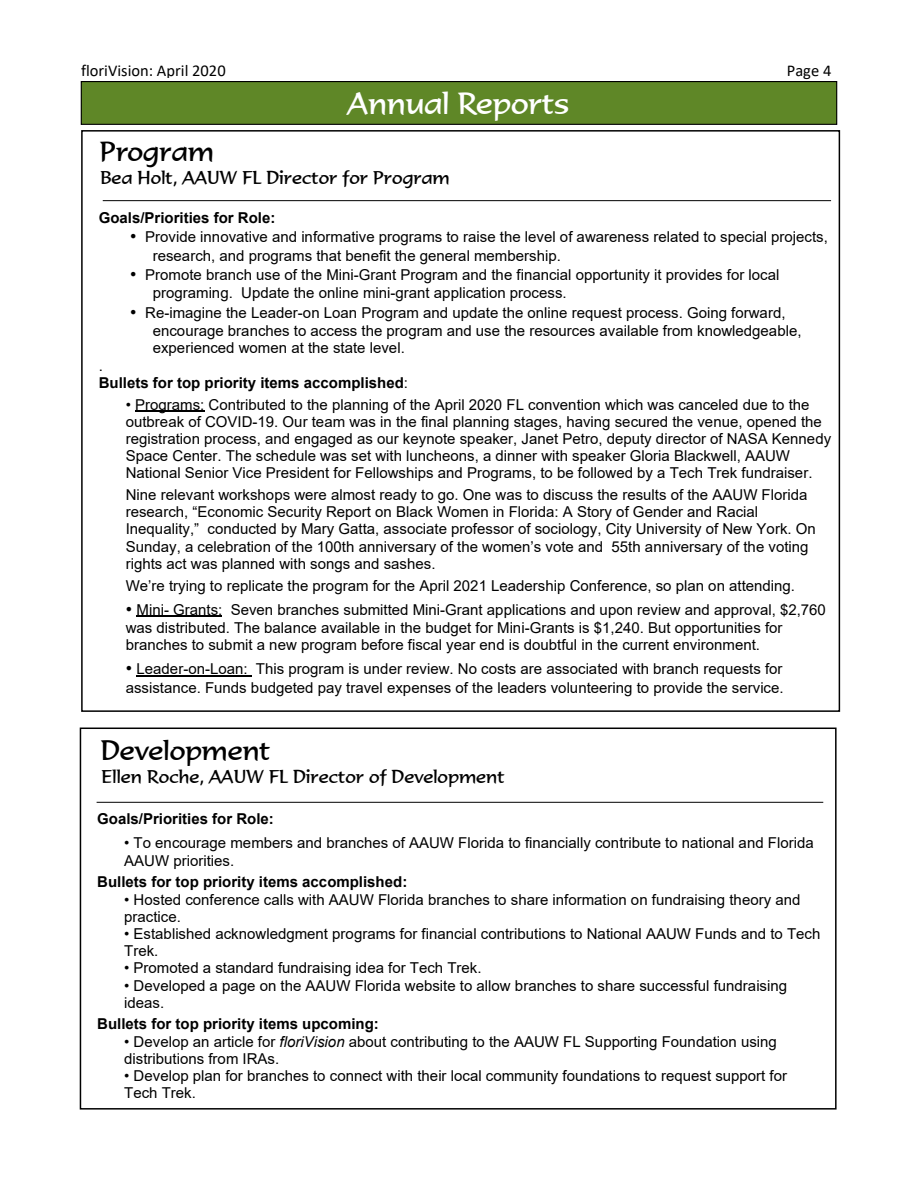
<style>
.page{position:relative;width:918px;height:1188px;background:#fff}
.page>*{position:absolute;margin:0;border:0;box-sizing:border-box;transform-origin:0 0}
.t1{font:30px "Formal 436 BT";color:#fff}
.t2{font:27px "Formal 436 BT";color:#000}
.t3{font:18px "Formal 436 BT";color:#000}
.t4{font:16.5px "Calibri";color:#000}
.t5{font:15px/17.2px "Arial";color:#000}
.t6{font:700 15px/17.2px "Arial";color:#000}
.s1{font-family:"Times New Roman";font-size:18px}
.s2{font-weight:400}
.s3{font-style:italic}
</style>
<div class="page">
<div style="left:81px;top:82px;width:756px;height:42px;background:#5f8727"></div>
<div style="left:81px;top:81px;width:756px;height:44px;border:1px solid #000"></div>
<div style="left:80px;top:728px;width:757px;height:382px;border:2px solid #000"></div>
<hr style="left:135px;top:411px;width:69px;height:1px;background:#000">
<hr style="left:137px;top:616px;width:85px;height:1px;background:#000">
<hr style="left:137px;top:675px;width:115px;height:1px;background:#000">
<hr style="left:103px;top:200px;width:728px;height:1px;background:#000">
<hr style="left:97px;top:802px;width:726px;height:1px;background:#000">
<p class="t4" style="left:81px;top:64px;width:146px">floriVision: April 2020</p>
<p class="t4" style="left:787px;top:63px;width:46px">Page 4</p>
<h1 class="t1" style="left:348px;top:92px;width:223px">Annual Reports</h1>
<h2 class="t2" style="left:100px;top:141px;width:116px">Program</h2>
<p class="t3" style="left:100px;top:170px;width:351px">Bea Holt, AAUW FL Director for Program</p>
<p class="t6" style="left:99px;top:210px;width:178px">Goals/Priorities for Role:</p>
<p class="t5" style="left:153px;top:229px;width:677px;line-height:18.1px;text-indent:-22px"><span class="s1">•</span> Provide innovative and informative programs to raise the level of awareness related to special projects, research, and programs that benefit the general membership.</p>
<p class="t5" style="left:153px;top:267px;width:628px;line-height:18.1px;text-indent:-22px"><span class="s1">•</span> Promote branch use of the Mini-Grant Program and the financial opportunity it provides for local programing. Update the online mini-grant application process.</p>
<p class="t5" style="left:153px;top:305px;width:650px;line-height:17.7px;text-indent:-22px"><span class="s1">•</span> Re-imagine the Leader-on Loan Program and update the online request process. Going forward, encourage branches to access the program and use the resources available from knowledgeable, experienced women at the state level.</p>
<p class="t6" style="left:99px;top:358px;width:311px"><span class="s2">.<br></span>Bullets for top priority items accomplished<span class="s2">:</span></p>
<p class="t5" style="left:126px;top:397px;width:707px">• Programs: Contributed to the planning of the April 2020 FL convention which was canceled due to the outbreak of COVID-19. Our team was in the final planning stages, having secured the venue, opened the registration process, and engaged as our keynote speaker, Janet Petro, deputy director of NASA Kennedy Space Center. The schedule was set with luncheons, a dinner with speaker Gloria Blackwell, AAUW National Senior Vice President for Fellowships and Programs, to be followed by a Tech Trek fundraiser.</p>
<p class="t5" style="left:126px;top:488px;width:692px">Nine relevant workshops were almost ready to go. One was to discuss the results of the AAUW Florida research, “Economic Security Report on Black Women in Florida: A Story of Gender and Racial Inequality,” conducted by Mary Gatta, associate professor of sociology, City University of New York. On Sunday, a celebration of the 100th anniversary of the women’s vote and 55th anniversary of the voting rights act was planned with songs and sashes.</p>
<p class="t5" style="left:126px;top:578px;width:671px">We’re trying to replicate the program for the April 2021 Leadership Conference, so plan on attending.</p>
<p class="t5" style="left:126px;top:602px;width:702px;line-height:17.7px"><span class="s1">•</span> Mini- Grants: Seven branches submitted Mini-Grant applications and upon review and approval, $2,760 was distributed. The balance available in the budget for Mini-Grants is $1,240. But opportunities for branches to submit a new program before fiscal year end is doubtful in the current environment.</p>
<p class="t5" style="left:126px;top:661px;width:659px;line-height:18.1px"><span class="s1">•</span> Leader-on-Loan: This program is under review. No costs are associated with branch requests for assistance. Funds budgeted pay travel expenses of the leaders volunteering to provide the service.</p>
<h2 class="t2" style="left:101px;top:740px;width:171px">Development</h2>
<p class="t3" style="left:102px;top:770px;width:405px">Ellen Roche, AAUW FL Director of Development</p>
<p class="t6" style="left:97px;top:811px;width:178px">Goals/Priorities for Role:</p>
<p class="t5" style="left:124px;top:836px;width:691px">• To encourage members and branches of AAUW Florida to financially contribute to national and Florida<br>AAUW priorities.</p>
<p class="t6" style="left:97px;top:875px;width:312px">Bullets for top priority items accomplished:</p>
<p class="t5" style="left:124px;top:892px;width:678px">• Hosted conference calls with AAUW Florida branches to share information on fundraising theory and practice.</p>
<p class="t5" style="left:124px;top:926px;width:698px">• Established acknowledgment programs for financial contributions to National AAUW Funds and to Tech<br>Trek.</p>
<p class="t5" style="left:124px;top:961px;width:359px">• Promoted a standard fundraising idea for Tech Trek.</p>
<p class="t5" style="left:124px;top:978px;width:664px">• Developed a page on the AAUW Florida website to allow branches to share successful fundraising ideas.</p>
<p class="t6" style="left:97px;top:1017px;width:283px">Bullets for top priority items upcoming:</p>
<p class="t5" style="left:124px;top:1034px;width:654px">• Develop an article for <span class="s3">floriVision</span> about contributing to the AAUW FL Supporting Foundation using distributions from IRAs.</p>
<p class="t5" style="left:124px;top:1069px;width:664px">• Develop plan for branches to connect with their local community foundations to request support for<br>Tech Trek.</p>
</div>
